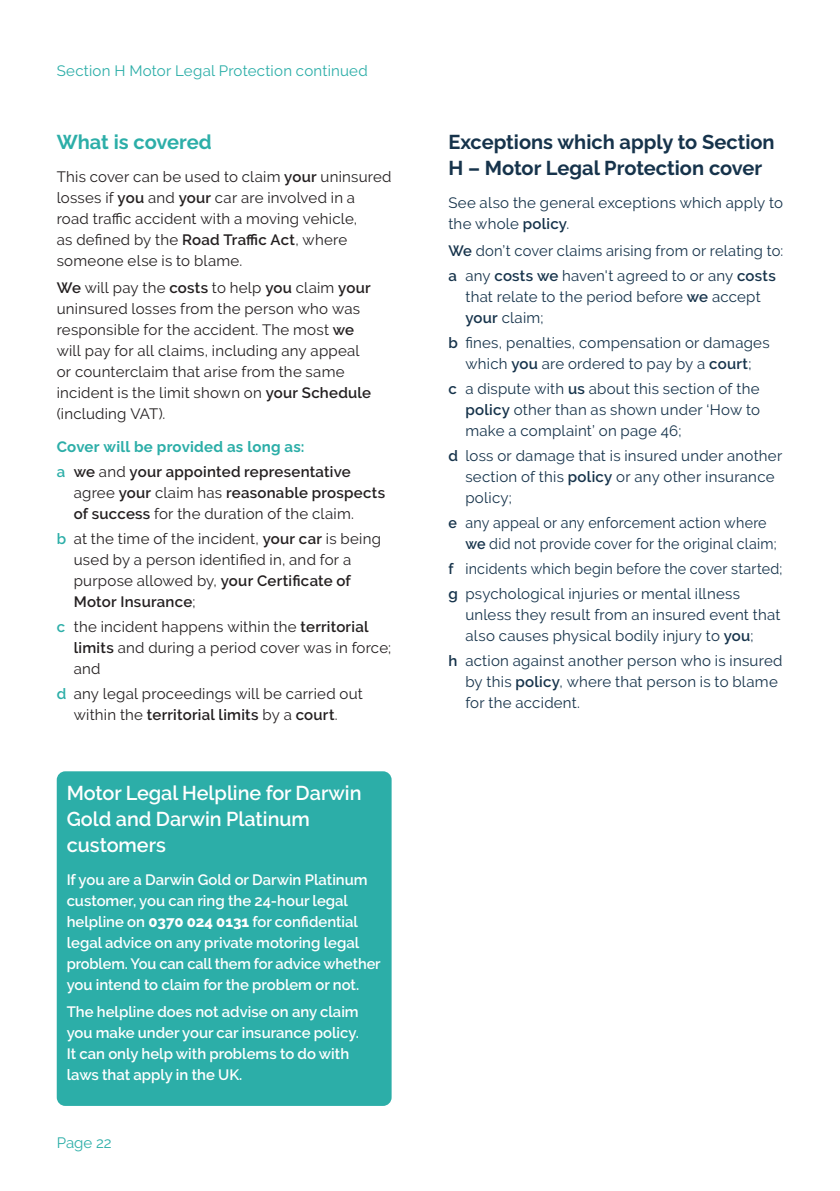
<style>
.page{position:relative;width:840px;height:1191px;background:#fff}
.page>*{position:absolute;margin:0;border:0;box-sizing:border-box;transform-origin:0 0}
.Panel_text___new_sty{font:600 20px/26px "Raleway";color:#fff}
._11pt_SUBS1___update{font:700 20px/26px "Raleway";color:#16334b}
._11pt_SUBS1___update-2{font:700 20px "Raleway";letter-spacing:-.005em;color:#2caea8}
.Text_L1_bullet_exclu{font:15px/21px "Raleway";letter-spacing:.015em;color:#16334b}
.Panel_text___new_sty-2{font:600 15px/21px "Raleway";color:#fff}
.Text_L1_bullet___no{font:15px/21px "Raleway";letter-spacing:.015em;color:#231f20}
.TEXT1___updated{font:15px/21px "Raleway";letter-spacing:.015em;color:#231f20}
.TEXT1_AFTER_L1___new{font:15px/21px "Raleway";letter-spacing:.015em;color:#231f20}
.Text_L1_bullet_exclu-2{font:15px/21px "Raleway";letter-spacing:.015em;color:#16334b;scale:.95 1}
.Text_L1_bullet___no-2{font:600 15px/21px "Raleway";letter-spacing:.015em;color:#231f20}
.TEXT1_AFTER_L1_EXCLU{font:15px/21px "Raleway";letter-spacing:.015em;color:#16334b}
.TEXT1___updated-2{font:15px "Raleway";letter-spacing:.015em;color:#2caea8}
.TEXT1___updated__exc{font:15px "Raleway";letter-spacing:.015em;color:#16334b}
.SUBS_8_5pt1___update{font:700 15px "Raleway";letter-spacing:.015em;color:#2caea8}
.s1{font-weight:600}
.s2{color:#2caea8}
.s3{font-weight:400}
.s4{font-weight:600;color:#2caea8}
.s5{font-weight:800}
</style>
<div class="page">
<div style="left:57px;top:771px;width:334px;height:335px;background:#2caea8;border-radius:9px"></div>
<p class="TEXT1___updated-2" style="left:57px;top:62px;width:312px">Section H Motor Legal Protection continued</p>
<p class="_11pt_SUBS1___update-2" style="left:57px;top:127px;width:156px">What is covered</p>
<p class="TEXT1_AFTER_L1___new" style="left:57px;top:166px;width:336px">This cover can be used to claim <span class="s1">your</span> uninsured losses if <span class="s1">you</span> and <span class="s1">your</span> car are involved in a<br>road traffic accident with a moving vehicle,<br>as defined by the <span class="s1">Road Traffic Act</span>, where someone else is to blame.</p>
<p class="TEXT1___updated" style="left:57px;top:277px;width:316px"><span class="s1">We</span> will pay the <span class="s1">costs</span> to help <span class="s1">you</span> claim <span class="s1">your </span>uninsured losses from the person who was responsible for the accident. The most <span class="s1">we </span>will pay for all claims, including any appeal or counterclaim that arise from the same incident is the limit shown on <span class="s1">your Schedule </span>(including VAT).</p>
<p class="SUBS_8_5pt1___update" style="left:57px;top:435px;width:249px">Cover will be provided as long as:</p>
<p class="Text_L1_bullet___no-2" style="left:74px;top:461px;width:313px;text-indent:-17px"><span class="s2">a</span> we <span class="s3">and</span> your appointed representative <span class="s3">agree</span> your <span class="s3">claim has</span> reasonable prospects of success <span class="s3">for the duration of the claim.</span></p>
<p class="Text_L1_bullet___no" style="left:74px;top:528px;width:308px;text-indent:-17px"><span class="s4">b</span> at the time of the incident, <span class="s1">your car</span> is being used by a person identified in, and for a purpose allowed by, <span class="s1">your Certificate of Motor Insurance</span>;</p>
<p class="Text_L1_bullet___no" style="left:74px;top:616px;width:319px;text-indent:-17px"><span class="s4">c</span> the incident happens within the <span class="s1">territorial limits</span> and during a period cover was in force; and</p>
<p class="Text_L1_bullet___no" style="left:57px;top:683px;width:307px;text-align:center"><span class="s4">d</span> any legal proceedings will be carried out within the <span class="s1">territorial limits</span> by a <span class="s1">court</span>.</p>
<p class="Panel_text___new_sty" style="left:67px;top:780px;width:296px">Motor Legal Helpline for Darwin<br>Gold and Darwin Platinum customers</p>
<p class="Panel_text___new_sty-2" style="left:67px;top:869px;width:315px">If you are a Darwin Gold or Darwin Platinum customer, you can ring the 24-hour legal helpline on <span class="s5">0370 024 0131</span> for confidential legal advice on any private motoring legal problem. You can call them for advice whether you intend to claim for the problem or not.</p>
<p class="Panel_text___new_sty-2" style="left:67px;top:1001px;width:293px">The helpline does not advise on any claim you make under your car insurance policy.<br>It can only help with problems to do with laws that apply in the UK.</p>
<p class="TEXT1___updated-2" style="left:57px;top:1134px;width:56px">Page 22</p>
<p class="_11pt_SUBS1___update" style="left:448px;top:127px;width:327px">Exceptions which apply to Section<br>H – Motor Legal Protection cover</p>
<p class="TEXT1_AFTER_L1_EXCLU" style="left:448px;top:192px;width:336px">See also the general exceptions which apply to the whole <span class="s1">policy</span>.</p>
<p class="TEXT1___updated__exc" style="left:448px;top:242px;width:336px"><span class="s1">We</span> don’t cover claims arising from or relating to:</p>
<p class="Text_L1_bullet_exclu" style="left:465px;top:265px;width:312px;text-indent:-17px"><span class="s1">a</span> any <span class="s1">costs we</span> haven't agreed to or any <span class="s1">costs </span>that relate to the period before <span class="s1">we</span> accept <span class="s1">your</span> claim;</p>
<p class="Text_L1_bullet_exclu" style="left:448px;top:332px;width:322px;text-align:center"><span class="s1">b</span> fines, penalties, compensation or damages which <span class="s1">you</span> are ordered to pay by a <span class="s1">court</span>;</p>
<p class="Text_L1_bullet_exclu" style="left:465px;top:378px;width:296px;text-align:justify;text-indent:-17px"><span class="s1">c</span> a dispute with <span class="s1">us</span> about this section of the <span class="s1">policy</span> other than as shown under ‘How to make a complaint’ on page 46;</p>
<p class="Text_L1_bullet_exclu" style="left:465px;top:445px;width:318px;text-indent:-17px"><span class="s1">d</span> loss or damage that is insured under another section of this <span class="s1">policy</span> or any other insurance policy;</p>
<p class="Text_L1_bullet_exclu-2" style="left:465px;top:512px;width:329px;text-indent:-17px"><span class="s1">e</span> any appeal or any enforcement action where <span class="s1">we</span> did not provide cover for the original claim;</p>
<p class="Text_L1_bullet_exclu-2" style="left:448px;top:558px;width:353px"><span class="s1">f</span> incidents which begin before the cover started;</p>
<p class="Text_L1_bullet_exclu" style="left:465px;top:583px;width:316px;text-indent:-17px"><span class="s1">g</span> psychological injuries or mental illness unless they result from an insured event that also causes physical bodily injury to <span class="s1">you</span>;</p>
<p class="Text_L1_bullet_exclu" style="left:465px;top:650px;width:318px;text-indent:-17px"><span class="s1">h</span> action against another person who is insured by this <span class="s1">policy</span>, where that person is to blame for the accident.</p>
</div>
